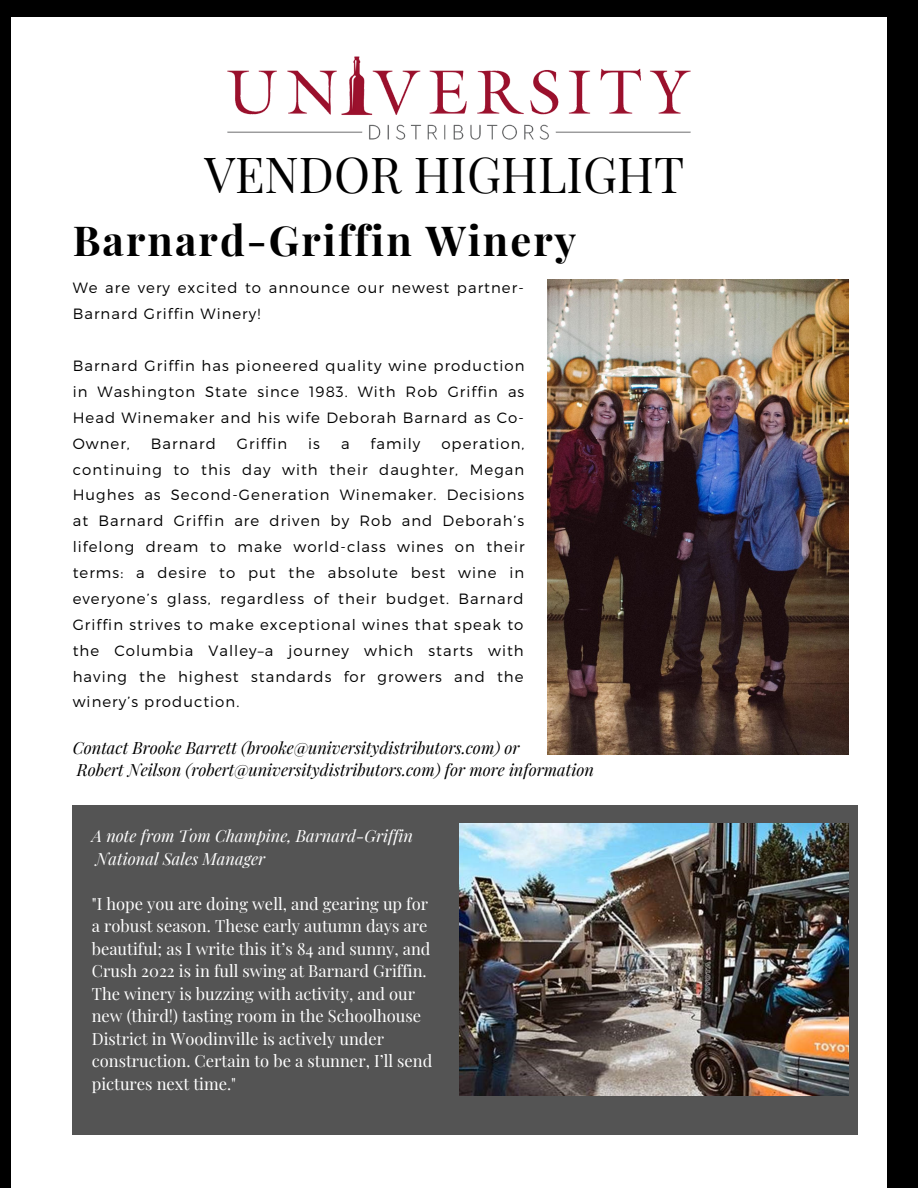
<style>
.page{position:relative;width:918px;height:1188px;background:#000}
.page>*{position:absolute;margin:0;border:0;box-sizing:border-box;transform-origin:0 0}
.t1{font:48.6px "Playfair Display";color:#000}
.t2{font:700 41.4px "Playfair Display";letter-spacing:.05em;color:#000}
.t3{font:16.5px/22.5px "Playfair Display";color:#fff}
.t4{font:italic 16.5px/22.5px "Playfair Display";color:#000}
.t5{font:italic 16.5px/22.5px "Playfair Display";color:#fff}
.t6{font:300 14.85px/25.8px "Montserrat";letter-spacing:.07em;color:#000;text-align:justify}
</style>
<div class="page">
<div style="left:12px;top:18px;width:875px;height:1170px;background:#fff"></div>
<div style="left:73px;top:806px;width:785px;height:329px;background:#545454"></div>
<img style="left:227px;top:56px;width:464px;height:84px">
<img style="left:547px;top:280px;width:302px;height:475px">
<img style="left:459px;top:823px;width:389px;height:273px">
<h1 class="t1" style="left:204px;top:140px;width:481px">VENDOR HIGHLIGHT</h1>
<h2 class="t2" style="left:73px;top:211px;width:505px">Barnard-Griffin Winery</h2>
<p class="t6" style="left:73px;top:274px;width:453px">We are very excited to announce our newest partner-<br>Barnard Griffin Winery!</p>
<p class="t6" style="left:73px;top:352px;width:453px">Barnard Griffin has pioneered quality wine production in Washington State since 1983. With Rob Griffin as Head Winemaker and his wife Deborah Barnard as Co-Owner,</p>
<p class="t6" style="left:151px;top:430px;width:67px">Barnard</p>
<p class="t6" style="left:237px;top:430px;width:52px">Griffin</p>
<p class="t6" style="left:308px;top:430px;width:13px">is</p>
<p class="t6" style="left:341px;top:430px;width:10px">a</p>
<p class="t6" style="left:371px;top:430px;width:51px">family</p>
<p class="t6" style="left:73px;top:430px;width:453px;text-indent:369px">operation, continuing to this day with their daughter, Megan Hughes as Second-Generation Winemaker. Decisions at Barnard Griffin are driven by Rob and Deborah’s lifelong dream to make world-class wines on their terms: a desire to put the absolute best wine in everyone’s glass, regardless of their budget. Barnard Griffin strives to make exceptional wines that speak to the Columbia Valley–a journey which starts with having the highest standards for growers and the winery’s production.</p>
<p class="t4" style="left:73px;top:736px;width:523px">Contact Brooke Barrett (brooke@universitydistributors.com) or<br>Robert Neilson (robert@universitydistributors.com) for more information</p>
<p class="t5" style="left:92px;top:824px;width:323px">A note from Tom Champine, Barnard-Griffin<br>National Sales Manager</p>
<p class="t3" style="left:92px;top:891px;width:342px">"I hope you are doing well, and gearing up for a robust season. These early autumn days are beautiful; as I write this it’s 84 and sunny, and Crush 2022 is in full swing at Barnard Griffin.<br>The winery is buzzing with activity, and our new (third!) tasting room in the Schoolhouse District in Woodinville is actively under construction. Certain to be a stunner, I’ll send pictures next time."</p>
</div>
